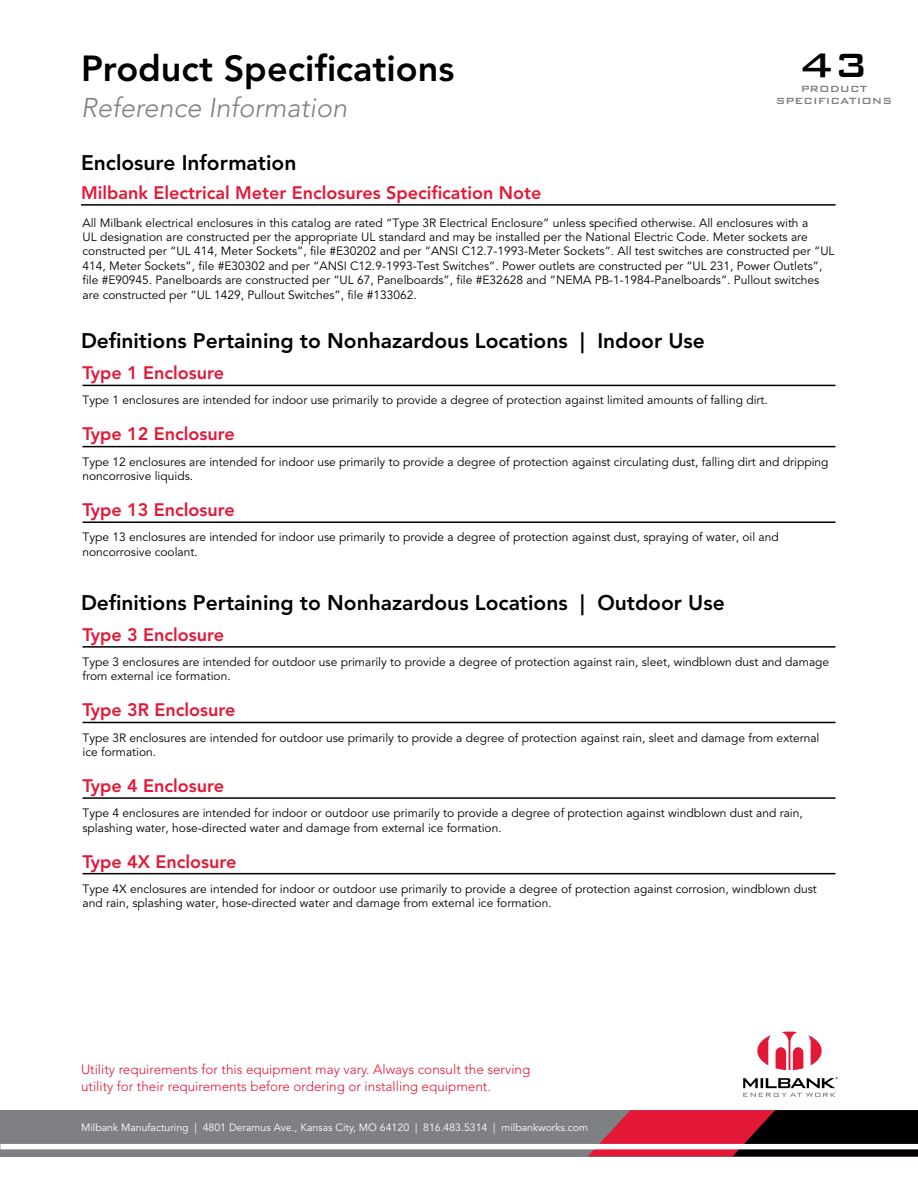
<style>
.page{position:relative;width:918px;height:1188px;background:#fff}
.page>*{position:absolute;margin:0;border:0;box-sizing:border-box;transform-origin:0 0}
.t1{font:700 45px "AG Bank Gothic Pln";color:#000}
.t2{font:800 36px "Avenir LT Std";color:#000}
.t3{font:italic 300 27px "Avenir LT Std";color:#7e8083}
.t4{font:800 21px "Avenir LT Std";color:#000}
.t5{font:800 18px "Avenir LT Std";color:#e31837}
.t6{font:300 13.5px/16.5px "Avenir LT Std";color:#e31837}
.t7{font:12px/14.4px "Avenir LT Std";color:#000}
.t8{font:700 12px/12px "AG Bank Gothic Pln";color:#7e8083;text-align:center}
.t9{font:10.5px "Avenir LT Std";color:#fff}
</style>
<div class="page">
<div style="left:0;top:1110px;width:918px;height:46px;background:#7e8083"></div>
<svg style="left:588px;top:1110px;width:330px;height:46px;background:#6d1422"></svg>
<div style="left:0;top:1144px;width:918px;height:6px;background:#fff"></div>
<svg style="left:757px;top:1032px;width:65px;height:38px"></svg>
<svg style="left:743px;top:1077px;width:95px;height:20px"></svg>
<hr style="left:82px;top:385px;width:754px;height:1px;background:#000">
<hr style="left:82px;top:446px;width:754px;height:1px;background:#000">
<hr style="left:82px;top:521px;width:754px;height:2px;background:#000">
<hr style="left:82px;top:646px;width:754px;height:2px;background:#000">
<hr style="left:82px;top:722px;width:754px;height:1px;background:#000">
<hr style="left:82px;top:797px;width:754px;height:2px;background:#000">
<hr style="left:82px;top:873px;width:754px;height:1px;background:#000">
<hr style="left:81px;top:204px;width:755px;height:2px;background:#000">
<h2 class="t2" style="left:81px;top:47px;width:375px">Product Specifications</h2>
<h3 class="t3" style="left:81px;top:92px;width:268px">Reference Information</h3>
<h3 class="t4" style="left:81px;top:151px;width:217px">Enclosure Information</h3>
<h3 class="t5" style="left:81px;top:182px;width:462px">Milbank Electrical Meter Enclosures Specification Note</h3>
<h1 class="t1" style="left:799px;top:43px;width:71px">43</h1>
<p class="t8" style="left:776px;top:83px;width:118px">PRODUCT<br>SPECIFICATIONS</p>
<p class="t7" style="left:82px;top:216px;width:754px">All Milbank electrical enclosures in this catalog are rated “Type 3R Electrical Enclosure” unless specified otherwise. All enclosures with a<br>UL designation are constructed per the appropriate UL standard and may be installed per the National Electric Code. Meter sockets are constructed per “UL 414, Meter Sockets”, file #E30202 and per “ANSI C12.7-1993-Meter Sockets”. All test switches are constructed per “UL 414, Meter Sockets”, file #E30302 and per “ANSI C12.9-1993-Test Switches”. Power outlets are constructed per “UL 231, Power Outlets”, file #E90945. Panelboards are constructed per “UL 67, Panelboards”, file #E32628 and “NEMA PB-1-1984-Panelboards”. Pullout switches are constructed per “UL 1429, Pullout Switches”, file #133062.</p>
<h3 class="t4" style="left:81px;top:329px;width:626px">Definitions Pertaining to Nonhazardous Locations | Indoor Use</h3>
<h3 class="t5" style="left:82px;top:362px;width:143px">Type 1 Enclosure</h3>
<p class="t7" style="left:82px;top:393px;width:687px">Type 1 enclosures are intended for indoor use primarily to provide a degree of protection against limited amounts of falling dirt.</p>
<h3 class="t5" style="left:82px;top:424px;width:154px">Type 12 Enclosure</h3>
<p class="t7" style="left:82px;top:455px;width:748px">Type 12 enclosures are intended for indoor use primarily to provide a degree of protection against circulating dust, falling dirt and dripping noncorrosive liquids.</p>
<h3 class="t5" style="left:82px;top:499px;width:154px">Type 13 Enclosure</h3>
<p class="t7" style="left:82px;top:530px;width:698px">Type 13 enclosures are intended for indoor use primarily to provide a degree of protection against dust, spraying of water, oil and noncorrosive coolant.</p>
<h3 class="t4" style="left:81px;top:590px;width:645px">Definitions Pertaining to Nonhazardous Locations | Outdoor Use</h3>
<h3 class="t5" style="left:82px;top:624px;width:143px">Type 3 Enclosure</h3>
<p class="t7" style="left:82px;top:655px;width:748px">Type 3 enclosures are intended for outdoor use primarily to provide a degree of protection against rain, sleet, windblown dust and damage from external ice formation.</p>
<h3 class="t5" style="left:82px;top:699px;width:154px">Type 3R Enclosure</h3>
<p class="t7" style="left:82px;top:731px;width:739px">Type 3R enclosures are intended for outdoor use primarily to provide a degree of protection against rain, sleet and damage from external ice formation.</p>
<h3 class="t5" style="left:82px;top:775px;width:143px">Type 4 Enclosure</h3>
<p class="t7" style="left:82px;top:806px;width:722px">Type 4 enclosures are intended for indoor or outdoor use primarily to provide a degree of protection against windblown dust and rain, splashing water, hose-directed water and damage from external ice formation.</p>
<h3 class="t5" style="left:82px;top:851px;width:155px">Type 4X Enclosure</h3>
<p class="t7" style="left:82px;top:882px;width:736px">Type 4X enclosures are intended for indoor or outdoor use primarily to provide a degree of protection against corrosion, windblown dust and rain, splashing water, hose-directed water and damage from external ice formation.</p>
<p class="t6" style="left:81px;top:1062px;width:451px">Utility requirements for this equipment may vary. Always consult the serving utility for their requirements before ordering or installing equipment.</p>
<p class="t9" style="left:81px;top:1122px;width:509px">Milbank Manufacturing | 4801 Deramus Ave., Kansas City, MO 64120 | 816.483.5314 | milbankworks.com</p>
</div>
